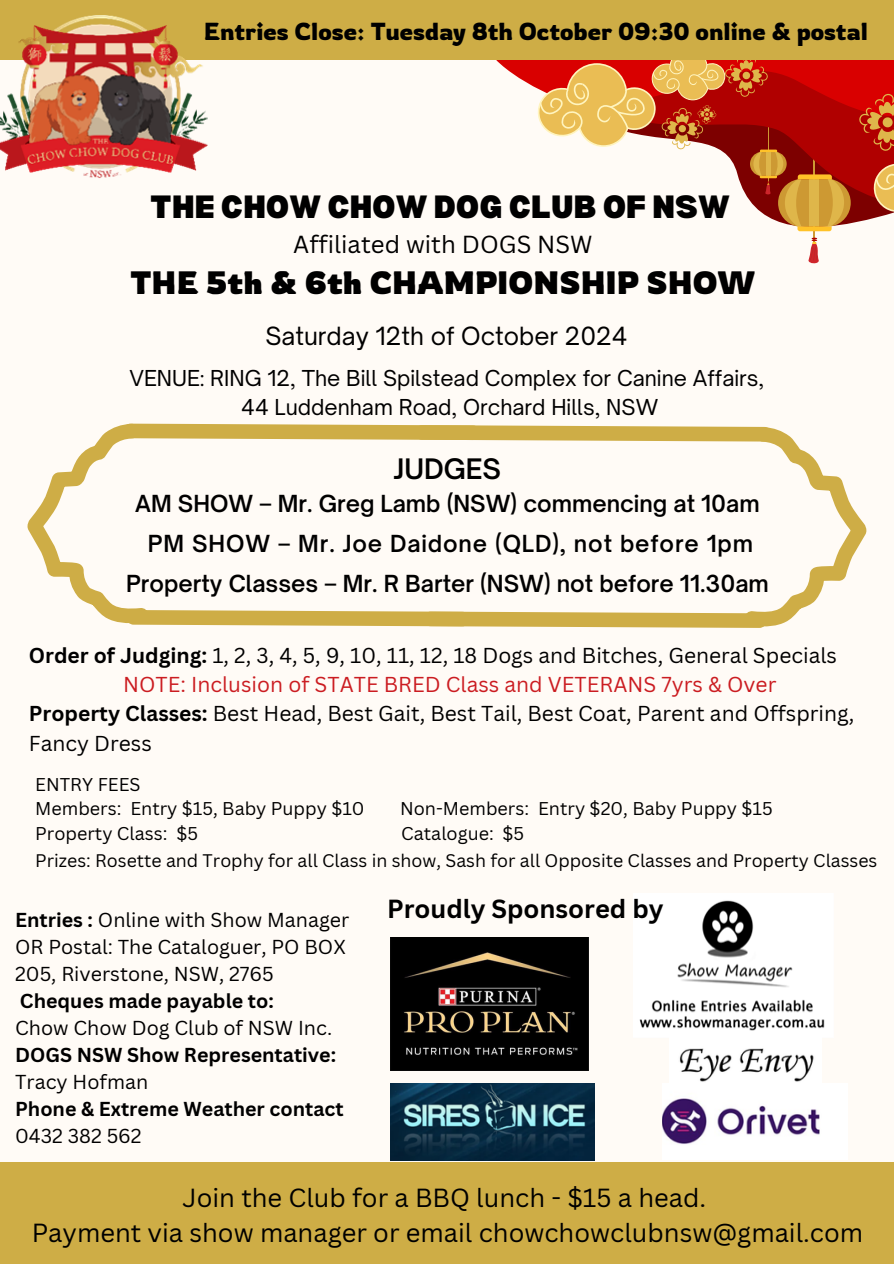
<style>
.page{position:relative;width:894px;height:1264px;background:#fff}
.page>*{position:absolute;margin:0;border:0;box-sizing:border-box;transform-origin:0 0}
.t1{font:700 31.5px "Rowdies";color:#000}
.t2{font:900 31.5px "Bernoru";color:#000}
.t3{font:600 27px "Open Sauce One";color:#000}
.t4{font:25.5px/34.8px "Canva Sans";color:#000;text-align:center}
.t5{font:700 25.5px "Canva Sans";color:#000}
.t6{font:24px "Rowdies";color:#000}
.t7{font:24px "Open Sauce One";color:#000}
.t8{font:24px "Canva Sans";color:#000}
.t9{font:600 22.5px/39.9px "Open Sauce One";color:#000;text-align:center}
.t10{font:21px "Canva Sans";color:#000}
.t11{font:21px/29.4px "Open Sauce One";color:#000;text-align:center}
.t12{font:21px "Canva Sans";color:#cb1c21}
.t13{font:19.65px/27px "Canva Sans";color:#000}
.t14{font:700 19.65px/27px "Canva Sans";color:#000}
.t15{font:18px "Canva Sans";color:#000}
.t16{font:17.7px "Canva Sans";color:#000}
.s1{font-weight:700}
.s2{font-weight:400}
</style>
<div class="page">
<div style="left:0;top:0;width:893px;height:1263px;background:#fffbf6"></div>
<hr style="left:813px;top:100px;width:1px;height:149px;background:#cd9933">
<svg style="left:808px;top:238px;width:10px;height:26px"></svg>
<svg style="left:496px;top:60px;width:398px;height:171px"></svg>
<svg style="left:28px;top:423px;width:838px;height:205px"></svg>
<div style="left:0;top:1162px;width:893px;height:101px;background:#cead46"></div>
<img style="left:639px;top:900px;width:186px;height:131px">
<img style="left:679px;top:1048px;width:135px;height:34px">
<div style="left:0;top:0;width:893px;height:60px;background:#cead46"></div>
<img style="left:0;top:15px;width:208px;height:163px">
<img style="left:390px;top:937px;width:198px;height:133px">
<img style="left:390px;top:1083px;width:204px;height:77px">
<img style="left:662px;top:1098px;width:158px;height:46px">
<p class="t6" style="left:204px;top:16px;width:665px">Entries Close: Tuesday 8th October 09:30 online &amp; postal</p>
<p class="t2" style="left:150px;top:189px;width:581px">THE CHOW CHOW DOG CLUB OF NSW</p>
<p class="t8" style="left:293px;top:227px;width:301px">Affiliated with DOGS NSW</p>
<p class="t1" style="left:130px;top:263px;width:626px">THE 5th &amp; 6th CHAMPIONSHIP SHOW</p>
<h5 class="t7" style="left:265px;top:321px;width:363px">Saturday 12th of October 2024</h5>
<p class="t11" style="left:129px;top:363px;width:636px">VENUE: RING 12, The Bill Spilstead Complex for Canine Affairs,<br>44 Luddenham Road, Orchard Hills, NSW</p>
<h4 class="t3" style="left:394px;top:452px;width:109px">JUDGES</h4>
<h4 class="t9" style="left:126px;top:483px;width:644px">AM SHOW – Mr. Greg Lamb (NSW) commencing at 10am<br>PM SHOW – Mr. Joe Daidone (QLD), not before 1pm<br>Property Classes – Mr. R Barter (NSW) not before 11.30am</h4>
<p class="t10" style="left:29px;top:640px;width:809px"><span class="s1">Order of Judging:</span> 1, 2, 3, 4, 5, 9, 10, 11, 12, 18 Dogs and Bitches, General Specials</p>
<p class="t12" style="left:123px;top:669px;width:654px">NOTE: Inclusion of STATE BRED Class and VETERANS 7yrs &amp; Over</p>
<p class="t10" style="left:29px;top:699px;width:826px"><span class="s1">Property Classes:</span> Best Head, Best Gait, Best Tail, Best Coat, Parent and Offspring,</p>
<p class="t10" style="left:29px;top:728px;width:124px">Fancy Dress</p>
<p class="t15" style="left:35px;top:771px;width:107px">ENTRY FEES</p>
<p class="t15" style="left:35px;top:796px;width:331px">Members: Entry $15, Baby Puppy $10</p>
<p class="t15" style="left:400px;top:796px;width:374px">Non-Members: Entry $20, Baby Puppy $15</p>
<h2 class="t15" style="left:35px;top:821px;width:164px">Property Class: $5</h2>
<h2 class="t15" style="left:401px;top:821px;width:124px">Catalogue: $5</h2>
<p class="t16" style="left:35px;top:848px;width:843px">Prizes: Rosette and Trophy for all Class in show, Sash for all Opposite Classes and Property Classes</p>
<p class="t13" style="left:15px;top:905px;width:335px"><span class="s1">Entries :</span> Online with Show Manager<br>OR Postal: The Cataloguer, PO BOX<br>205, Riverstone, NSW, 2765</p>
<p class="t14" style="left:20px;top:986px;width:255px">Cheques made payable to:</p>
<p class="t13" style="left:15px;top:1013px;width:318px">Chow Chow Dog Club of NSW Inc.</p>
<p class="t14" style="left:15px;top:1040px;width:322px">DOGS NSW Show Representative:<br><span class="s2">Tracy Hofman</span></p>
<p class="t14" style="left:15px;top:1094px;width:330px">Phone &amp; Extreme Weather contact<br><span class="s2">0432 382 562</span></p>
<p class="t5" style="left:387px;top:890px;width:278px">Proudly Sponsored by</p>
<p class="t4" style="left:32px;top:1179px;width:832px">Join the Club for a BBQ lunch - $15 a head.<br>Payment via show manager or email chowchowclubnsw@gmail.com</p>
</div>
